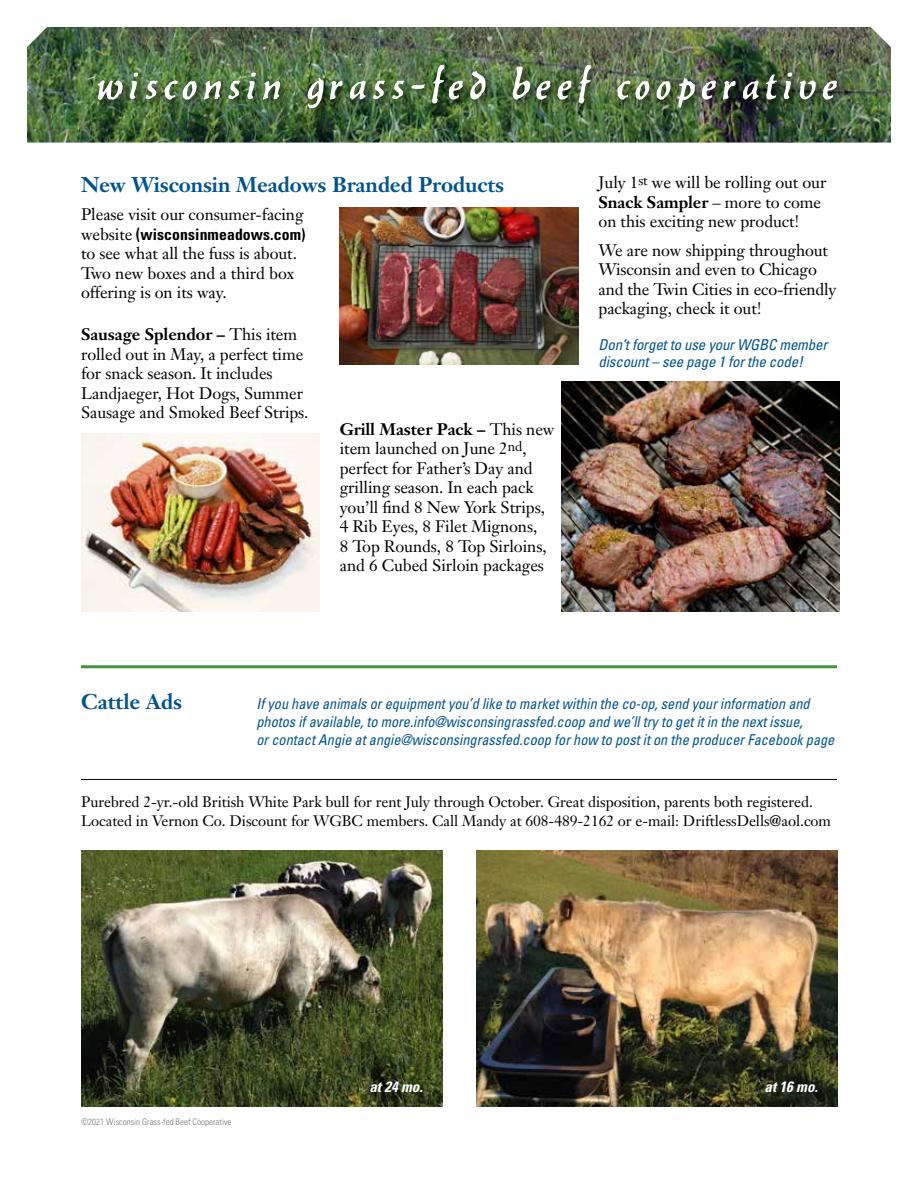
<style>
.page{position:relative;width:918px;height:1188px;background:#fff}
.page>*{position:absolute;margin:0;border:0;box-sizing:border-box;transform-origin:0 0}
.t1{font:700 21px "Janson Text";letter-spacing:-.005em;color:#00538d}
.t2{font:16.5px/19.5px "Janson Text";letter-spacing:-.005em;color:#000}
.t3{font:700 condensed 15.75px "Univers";letter-spacing:.005em;color:#000}
.t4{font:italic condensed 15px/18px "Univers";color:#00538d;scale:.95 1}
.t5{font:15px/18.8px "Janson Text";letter-spacing:-.005em;color:#000}
.t6{font:italic condensed 15px/16.5px "Univers";color:#00538d}
.t7{font:italic 700 condensed 15px "Univers";color:#fff}
.t8{font:300 condensed 9px "Univers";color:#77787b}
.s1{font-family:"Janson Text";font-weight:400;font-stretch:normal;font-size:16.5px}
.s2{font-size:16.5px}
.s3{font-weight:700}
</style>
<div class="page">
<img style="left:27px;top:27px;width:864px;height:116px">
<div style="left:94px;top:61px;width:754px;height:58px;background:#000;opacity:.75"></div>
<img style="left:98px;top:64px;width:739px;height:44px">
<img style="left:340px;top:207px;width:238px;height:158px">
<img style="left:81px;top:434px;width:239px;height:178px">
<img style="left:81px;top:851px;width:362px;height:256px">
<hr style="left:81px;top:779px;width:756px;height:1px;background:#000">
<img style="left:477px;top:850px;width:361px;height:257px">
<hr style="left:81px;top:665px;width:756px;height:3px;background:#439539">
<img style="left:562px;top:382px;width:277px;height:230px">
<p class="t1" style="left:81px;top:171px;width:425px">New Wisconsin Meadows Branded Products</p>
<p class="t2" style="left:81px;top:205px;width:224px">Please visit our consumer-facing</p>
<p class="t3" style="left:81px;top:225px;width:226px"><span class="s1">website</span> <span class="s2">(</span>wisconsinmeadows.com)</p>
<p class="t2" style="left:81px;top:244px;width:217px">to see what all the fuss is about.<br>Two new boxes and a third box offering is on its way.</p>
<p class="t2" style="left:81px;top:325px;width:229px"><span class="s3">Sausage Splendor –</span> This item rolled out in May, a perfect time for snack season. It includes<br>Landjaeger, Hot Dogs, Summer<br>Sausage and Smoked Beef Strips.</p>
<p class="t2" style="left:340px;top:419px;width:216px"><span class="s3">Grill Master Pack –</span> This new item launched on June 2<sup>nd</sup>, perfect for Father’s Day and grilling season. In each pack you’ll find 8 New York Strips,<br>4 Rib Eyes, 8 Filet Mignons,<br>8 Top Rounds, 8 Top Sirloins, and 6 Cubed Sirloin packages</p>
<p class="t2" style="left:599px;top:173px;width:229px">July 1<sup>st</sup> we will be rolling out our<br><span class="s3">Snack Sampler</span> – more to come on this exciting new product!</p>
<p class="t2" style="left:599px;top:240px;width:240px">We are now shipping throughout<br>Wisconsin and even to Chicago and the Twin Cities in eco-friendly packaging, check it out!</p>
<p class="t6" style="left:599px;top:336px;width:230px">Don’t forget to use your WGBC member discount – see page 1 for the code!</p>
<p class="t1" style="left:81px;top:689px;width:103px">Cattle Ads</p>
<p class="t4" style="left:256px;top:695px;width:610px">If you have animals or equipment you’d like to market within the co-op, send your information and photos if available, to more.info@wisconsingrassfed.coop and we’ll try to get it in the next issue,<br>or contact Angie at angie@wisconsingrassfed.coop for how to post it on the producer Facebook page</p>
<p class="t5" style="left:81px;top:792px;width:752px">Purebred 2-yr.-old British White Park bull for rent July through October. Great disposition, parents both registered.<br>Located in Vernon Co. Discount for WGBC members. Call Mandy at 608-489-2162 or e-mail: DriftlessDells@aol.com</p>
<p class="t8" style="left:81px;top:1116px;width:152px">©2021 Wisconsin Grass-fed Beef Cooperative</p>
<p class="t7" style="left:369px;top:1078px;width:55px">at 24 mo.</p>
<p class="t7" style="left:765px;top:1078px;width:55px">at 16 mo.</p>
</div>
